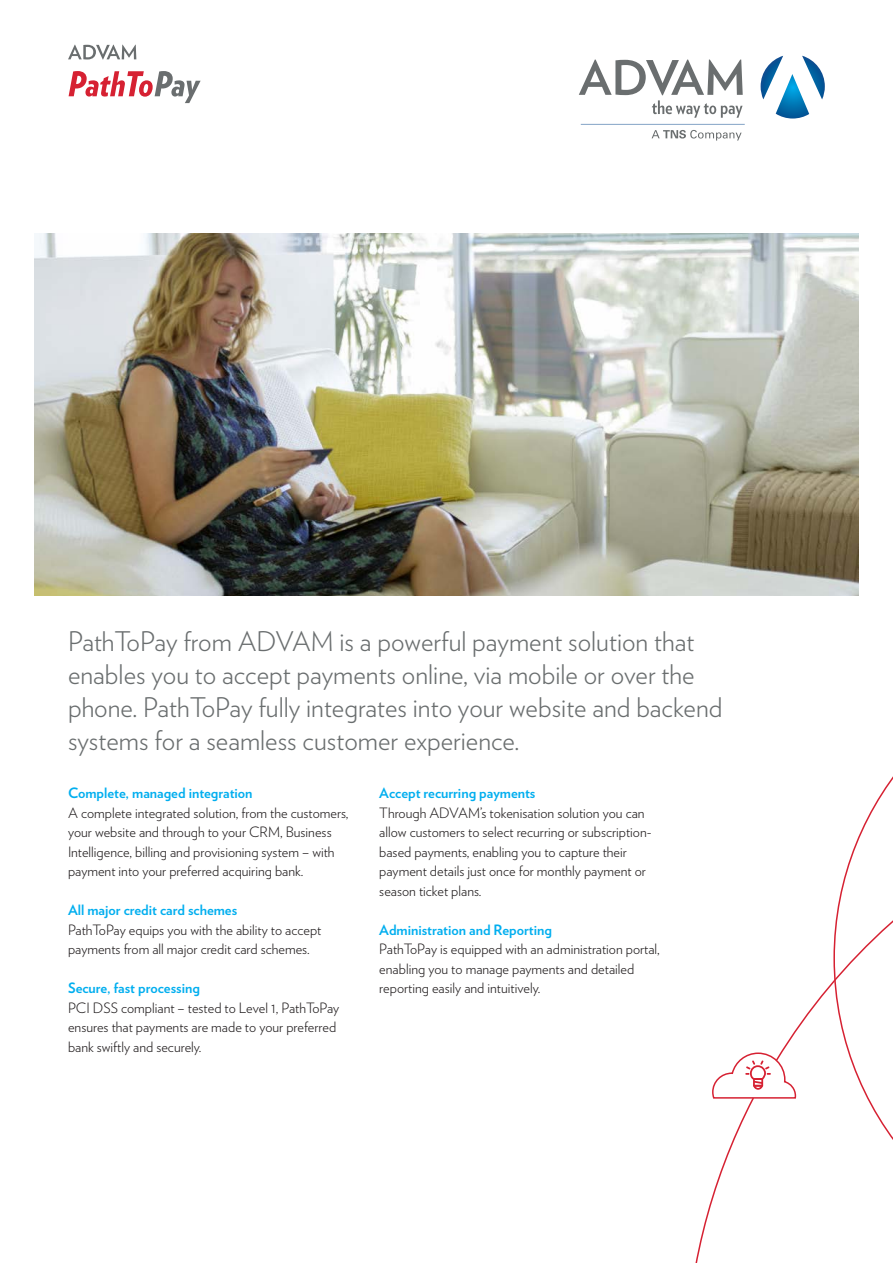
<style>
.page{position:relative;width:893px;height:1263px;background:#fff}
.page>*{position:absolute;margin:0;border:0;box-sizing:border-box;transform-origin:0 0}
.t1{font:300 27px/33px "Verlag";color:#6a6e6f}
.t2{font:300 14.25px/19.5px "Verlag";color:#231f20}
.t3{font:700 14.25px "Verlag";color:#00aeef}
</style>
<div class="page">
<svg style="left:711px;top:776px;width:182px;height:429px"></svg>
<img style="left:34px;top:234px;width:825px;height:361px">
<svg style="left:69px;top:71px;width:132px;height:32px"></svg>
<svg style="left:68px;top:45px;width:68px;height:15px"></svg>
<svg style="left:579px;top:60px;width:164px;height:58px"></svg>
<svg style="left:761px;top:56px;width:64px;height:63px"></svg>
<svg style="left:652px;top:130px;width:90px;height:11px"></svg>
<hr style="left:581px;top:124px;width:164px;height:1px;background:#0f4d91">
<p class="t1" style="left:68px;top:623px;width:656px">PathToPay from ADVAM is a powerful payment solution that enables you to accept payments online, via mobile or over the phone. PathToPay fully integrates into your website and backend systems for a seamless customer experience.</p>
<p class="t3" style="left:68px;top:782px;width:186px">Complete, managed integration</p>
<p class="t2" style="left:68px;top:802px;width:282px">A complete integrated solution, from the customers, your website and through to your CRM, Business Intelligence, billing and provisioning system – with payment into your preferred acquiring bank.</p>
<p class="t3" style="left:68px;top:899px;width:171px">All major credit card schemes</p>
<p class="t2" style="left:68px;top:919px;width:255px">PathToPay equips you with the ability to accept payments from all major credit card schemes.</p>
<p class="t3" style="left:68px;top:977px;width:133px">Secure, fast processing</p>
<p class="t2" style="left:68px;top:997px;width:273px">PCI DSS compliant – tested to Level 1, PathToPay ensures that payments are made to your preferred bank swiftly and securely.</p>
<p class="t3" style="left:379px;top:782px;width:158px">Accept recurring payments</p>
<p class="t2" style="left:379px;top:802px;width:274px">Through ADVAM’s tokenisation solution you can allow customers to select recurring or subscription&shy;based payments, enabling you to capture their payment details just once for monthly payment or season ticket plans.</p>
<p class="t3" style="left:379px;top:918px;width:174px">Administration and Reporting</p>
<p class="t2" style="left:379px;top:938px;width:282px">PathToPay is equipped with an administration portal, enabling you to manage payments and detailed reporting easily and intuitively.</p>
</div>
